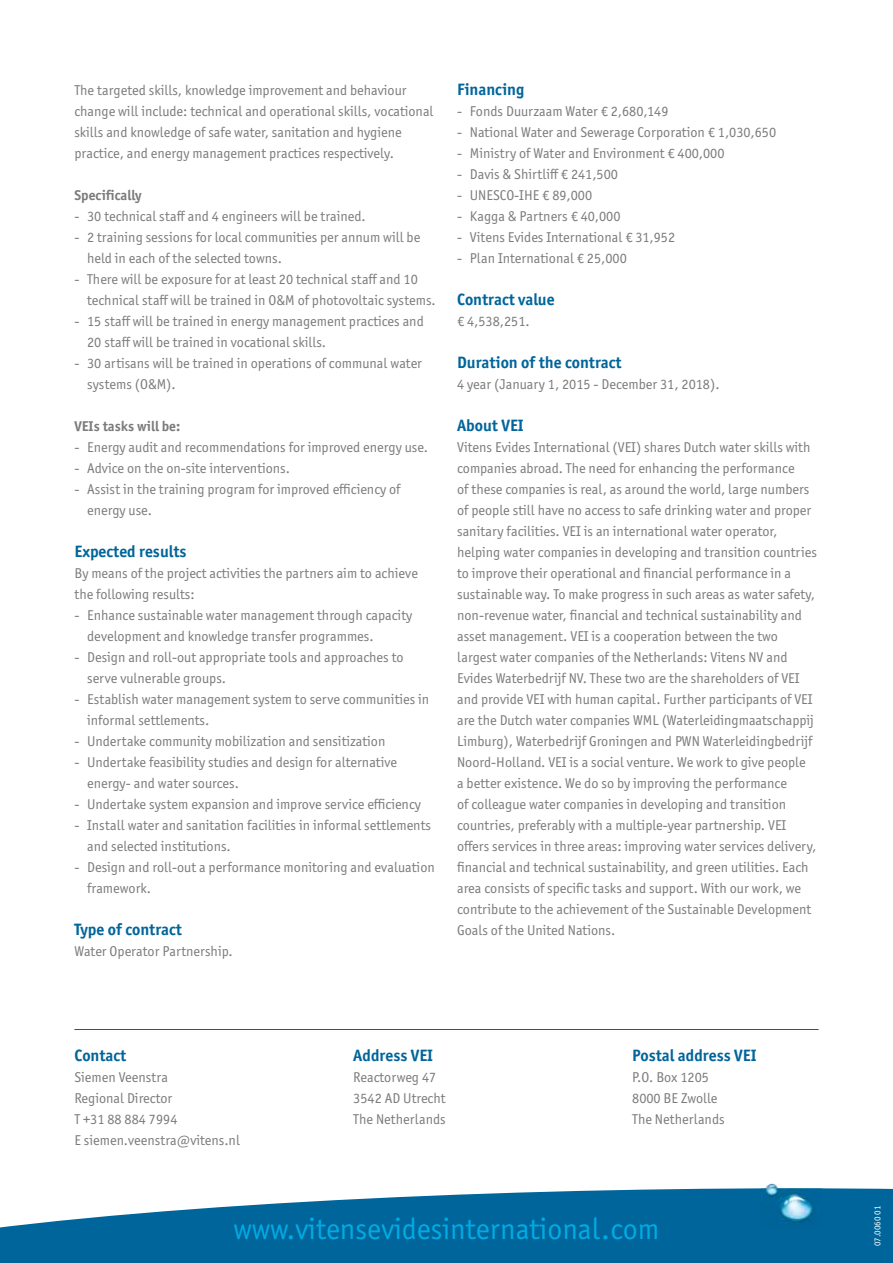
<style>
.page{position:relative;width:893px;height:1263px;background:#fff}
.page>*{position:absolute;margin:0;border:0;box-sizing:border-box;transform-origin:0 0}
.t1{font:30px "Officina Sans ITC Pro";color:#00abe4}
.t2{font:700 16.5px "Officina Sans ITC Pro";color:#00659a}
.t3{font:14.25px/21px "Officina Sans ITC Pro";color:#7c7b7b}
.t4{font:700 14.25px "Officina Sans ITC Pro";color:#7c7b7b}
.t5{font:9px "Officina Sans ITC Pro";color:#fff}
</style>
<div class="page">
<svg style="left:0;top:1188px;width:893px;height:75px;fill:#00659a"></svg>
<img style="left:761px;top:1183px;width:61px;height:46px">
<hr style="left:74px;top:1029px;width:745px;height:1px;background:#00659a">
<p class="t3" style="left:74px;top:79px;width:361px">The targeted skills, knowledge improvement and behaviour change will include: technical and operational skills, vocational skills and knowledge of safe water, sanitation and hygiene practice, and energy management practices respectively.</p>
<p class="t4" style="left:74px;top:186px;width:69px">Specifically</p>
<p class="t3" style="left:74px;top:205px;width:293px">- 30 technical staff and 4 engineers will be trained.</p>
<p class="t3" style="left:87px;top:226px;width:335px;text-indent:-13px">- 2 training sessions for local communities per annum will be held in each of the selected towns.</p>
<p class="t3" style="left:87px;top:268px;width:350px;text-indent:-13px">- There will be exposure for at least 20 technical staff and 10 technical staff will be trained in O&amp;M of photovoltaic systems.</p>
<p class="t3" style="left:87px;top:310px;width:338px;text-indent:-13px">- 15 staff will be trained in energy management practices and<br>20 staff will be trained in vocational skills.</p>
<p class="t3" style="left:87px;top:352px;width:336px;text-indent:-13px">- 30 artisans will be trained in operations of communal water systems (O&amp;M).</p>
<p class="t4" style="left:74px;top:417px;width:107px">VEIs tasks will be:</p>
<p class="t3" style="left:74px;top:436px;width:355px">- Energy audit and recommendations for improved energy use.</p>
<p class="t3" style="left:74px;top:457px;width:217px">- Advice on the on-site interventions.</p>
<p class="t3" style="left:87px;top:478px;width:315px;text-indent:-13px">- Assist in the training program for improved efficiency of energy use.</p>
<p class="t2" style="left:74px;top:541px;width:114px">Expected results</p>
<p class="t3" style="left:74px;top:562px;width:345px">By means of the project activities the partners aim to achieve the following results:</p>
<p class="t3" style="left:87px;top:604px;width:326px;text-indent:-13px">- Enhance sustainable water management through capacity development and knowledge transfer programmes.</p>
<p class="t3" style="left:87px;top:646px;width:318px;text-indent:-13px">- Design and roll-out appropriate tools and approaches to serve vulnerable groups.</p>
<p class="t3" style="left:87px;top:688px;width:344px;text-indent:-13px">- Establish water management system to serve communities in informal settlements.</p>
<p class="t3" style="left:74px;top:730px;width:313px">- Undertake community mobilization and sensitization</p>
<p class="t3" style="left:87px;top:751px;width:311px;text-indent:-13px">- Undertake feasibility studies and design for alternative energy- and water sources.</p>
<p class="t3" style="left:74px;top:793px;width:348px">- Undertake system expansion and improve service efficiency</p>
<p class="t3" style="left:87px;top:814px;width:345px;text-indent:-13px">- Install water and sanitation facilities in informal settlements and selected institutions.</p>
<p class="t3" style="left:87px;top:856px;width:349px;text-indent:-13px">- Design and roll-out a performance monitoring and evaluation framework.</p>
<p class="t2" style="left:74px;top:919px;width:109px">Type of contract</p>
<p class="t3" style="left:74px;top:940px;width:160px">Water Operator Partnership.</p>
<p class="t2" style="left:457px;top:79px;width:69px">Financing</p>
<p class="t3" style="left:457px;top:100px;width:213px">- Fonds Duurzaam Water € 2,680,149</p>
<p class="t3" style="left:457px;top:121px;width:321px">- National Water and Sewerage Corporation € 1,030,650</p>
<p class="t3" style="left:457px;top:142px;width:269px">- Ministry of Water and Environment € 400,000</p>
<p class="t3" style="left:457px;top:163px;width:162px">- Davis &amp; Shirtliff € 241,500</p>
<p class="t3" style="left:457px;top:184px;width:137px">- UNESCO-IHE € 89,000</p>
<p class="t3" style="left:457px;top:205px;width:165px">- Kagga &amp; Partners € 40,000</p>
<p class="t3" style="left:457px;top:226px;width:220px">- Vitens Evides International € 31,952</p>
<p class="t3" style="left:457px;top:247px;width:171px">- Plan International € 25,000</p>
<p class="t2" style="left:457px;top:289px;width:99px">Contract value</p>
<p class="t3" style="left:457px;top:310px;width:74px">€ 4,538,251.</p>
<p class="t2" style="left:457px;top:352px;width:166px">Duration of the contract</p>
<p class="t3" style="left:457px;top:373px;width:264px">4 year (January 1, 2015 - December 31, 2018).</p>
<p class="t2" style="left:457px;top:415px;width:68px">About VEI</p>
<p class="t3" style="left:457px;top:436px;width:361px">Vitens Evides International (VEI) shares Dutch water skills with companies abroad. The need for enhancing the performance<br>of these companies is real, as around the world, large numbers of people still have no access to safe drinking water and proper sanitary facilities. VEI is an international water operator, helping water companies in developing and transition countries to improve their operational and financial performance in a sustainable way. To make progress in such areas as water safety, non-revenue water, financial and technical sustainability and asset management. VEI is a cooperation between the two largest water companies of the Netherlands: Vitens NV and Evides Waterbedrijf NV. These two are the shareholders of VEI and provide VEI with human capital. Further participants of VEI are the Dutch water companies WML (Waterleidingmaatschappij Limburg), Waterbedrijf Groningen and PWN Waterleidingbedrijf Noord-Holland. VEI is a social venture. We work to give people<br>a better existence. We do so by improving the performance<br>of colleague water companies in developing and transition countries, preferably with a multiple-year partnership. VEI offers services in three areas: improving water services delivery, financial and technical sustainability, and green utilities. Each area consists of specific tasks and support. With our work, we contribute to the achievement of the Sustainable Development Goals of the United Nations.</p>
<p class="t2" style="left:74px;top:1045px;width:53px">Contact</p>
<p class="t3" style="left:74px;top:1066px;width:167px">Siemen Veenstra<br>Regional Director<br>T +31 88 884 7994<br>E siemen.veenstra@vitens.nl</p>
<p class="t2" style="left:353px;top:1045px;width:81px">Address VEI</p>
<p class="t3" style="left:353px;top:1066px;width:94px">Reactorweg 47<br>3542 AD Utrecht<br>The Netherlands</p>
<p class="t2" style="left:632px;top:1045px;width:126px">Postal address VEI</p>
<p class="t3" style="left:632px;top:1066px;width:94px">P.O. Box 1205<br>8000 BE Zwolle<br>The Netherlands</p>
<h1 class="t1" style="left:233px;top:1211px;width:428px">www.vitensevidesinternational.com</h1>
<p class="t5" style="left:872px;top:1246px;width:42px;rotate:-90deg">07.0060 01</p>
</div>
